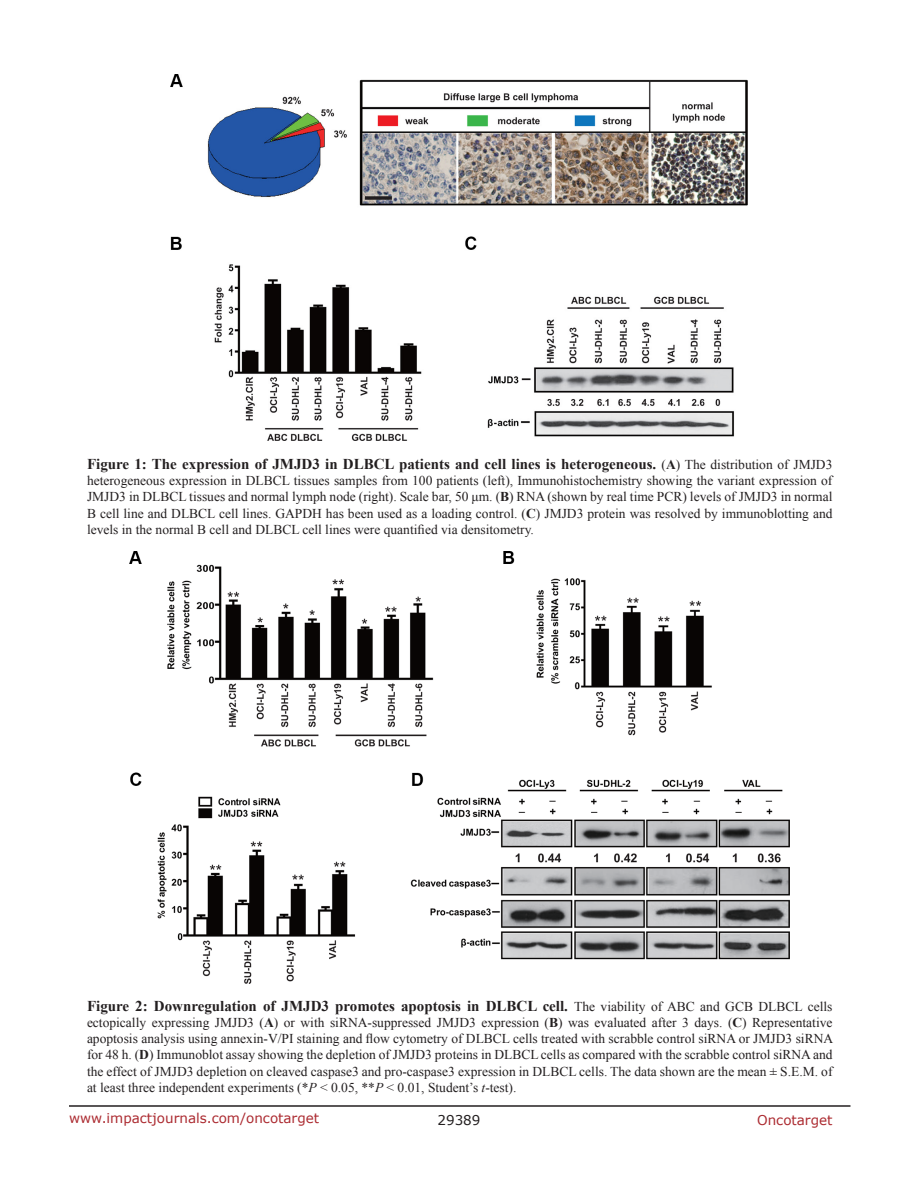
<style>
.page{position:relative;width:918px;height:1188px;background:#fff}
.page>*{position:absolute;margin:0;border:0;box-sizing:border-box;transform-origin:0 0}
.FigureText{font:700 15px "Times New Roman";color:#231f20}
.FigureText-2{font:13.5px/16.2px "Times New Roman";color:#231f20;text-align:justify}
.t1{font:13.5px "Verdana";color:#ac2b31}
.t2{font:13.5px "Verdana";color:#231f20}
.s1{font-weight:400;font-size:13.5px}
.s2{font-size:13.5px}
.s3{font-weight:700}
.s4{font-style:italic}
</style>
<div class="page">
<hr style="left:69px;top:1105px;width:781px;height:2px;background:#231f20">
<img style="left:170px;top:75px;width:578px;height:365px">
<img style="left:130px;top:552px;width:660px;height:432px">
<p class="FigureText" style="left:87px;top:454px;width:747px">Figure 1: The expression of JMJD3 in DLBCL patients and cell lines is heterogeneous. <span class="s1">(</span><span class="s2">A</span><span class="s1">) The distribution of JMJD3</span></p>
<p class="FigureText-2" style="left:87px;top:472px;width:747px">heterogeneous expression in DLBCL tissues samples from 100 patients (left), Immunohistochemistry showing the variant expression of JMJD3 in DLBCL tissues and normal lymph node (right). Scale bar, 50 μm. (<span class="s3">B</span>) RNA (shown by real time PCR) levels of JMJD3 in normal B cell line and DLBCL cell lines. GAPDH has been used as a loading control. (<span class="s3">C</span>) JMJD3 protein was resolved by immunoblotting and levels in the normal B cell and DLBCL cell lines were quantified via densitometry.</p>
<p class="FigureText" style="left:87px;top:995px;width:747px">Figure 2: Downregulation of JMJD3 promotes apoptosis in DLBCL cell. <span class="s1">The viability of ABC and GCB DLBCL cells</span></p>
<p class="FigureText-2" style="left:87px;top:1014px;width:748px">ectopically expressing JMJD3 (<span class="s3">A</span>) or with siRNA-suppressed JMJD3 expression (<span class="s3">B</span>) was evaluated after 3 days. (<span class="s3">C</span>) Representative apoptosis analysis using annexin-V/PI staining and flow cytometry of DLBCL cells treated with scrabble control siRNA or JMJD3 siRNA for 48 h. (<span class="s3">D</span>) Immunoblot assay showing the depletion of JMJD3 proteins in DLBCL cells as compared with the scrabble control siRNA and the effect of JMJD3 depletion on cleaved caspase3 and pro-caspase3 expression in DLBCL cells. The data shown are the mean ± S.E.M. of at least three independent experiments (*<span class="s4">P</span> &lt; 0.05, **<span class="s4">P</span> &lt; 0.01, Student’s <span class="s4">t</span>-test).</p>
<p class="t1" style="left:69px;top:1109px;width:252px">www.impactjournals.com/oncotarget</p>
<p class="t2" style="left:438px;top:1111px;width:44px">29389</p>
<p class="t1" style="left:757px;top:1111px;width:77px">Oncotarget</p>
</div>
